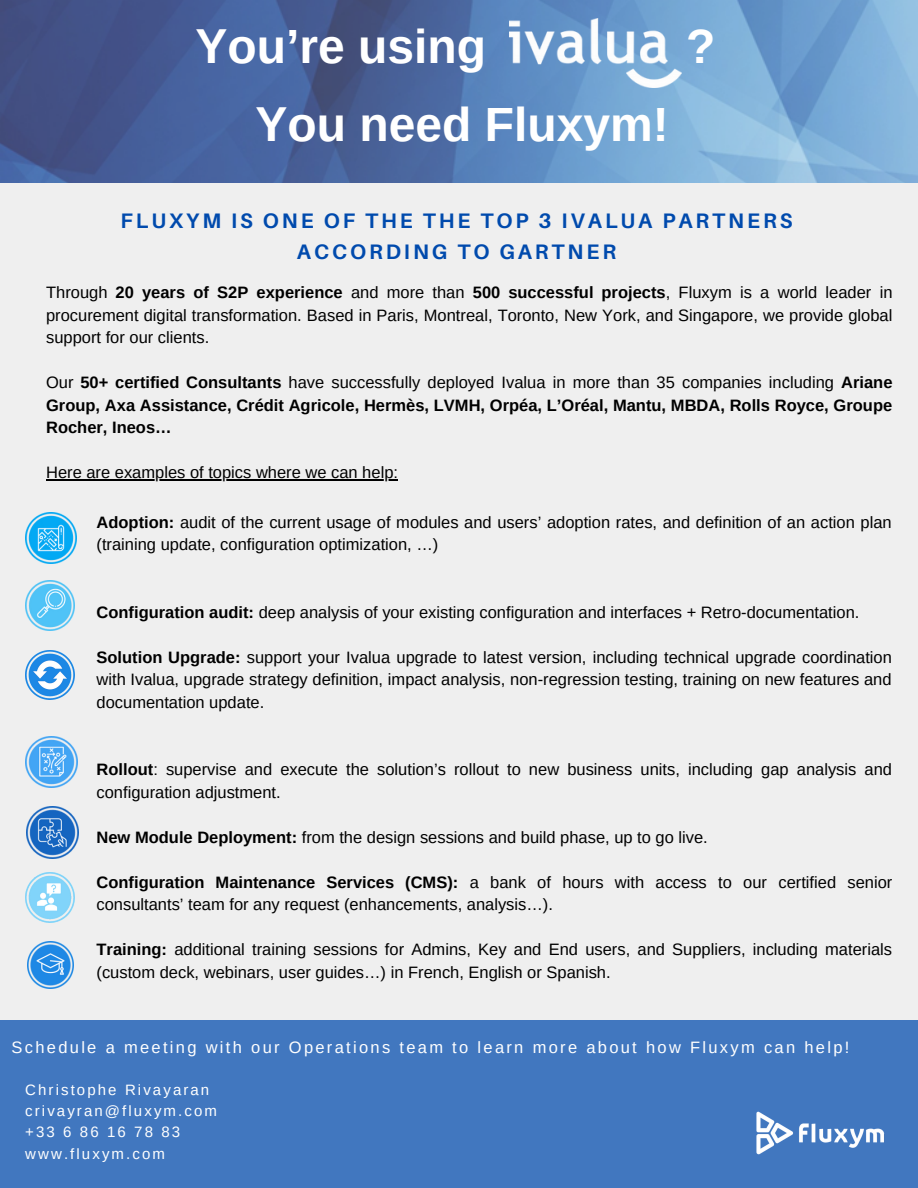
<style>
.page{position:relative;width:918px;height:1188px;background:#efefef}
.page>*{position:absolute;margin:0;border:0;box-sizing:border-box;transform-origin:0 0}
.t1{font:700 48px "Arimo";color:#fff}
.t2{font:700 21px "Aileron";letter-spacing:.14em;color:#004aad}
.t3{font:16.5px/22.5px "Arimo";color:#000}
.t4{font:700 16.5px/22.5px "Arimo";color:#000;text-align:justify}
.t5{font:16.5px "Arimo";letter-spacing:.14em;color:#fff}
.t6{font:15px "Arimo";letter-spacing:.14em;color:#fff}
.s1{font-weight:700}
.s2{font-weight:400}
</style>
<div class="page">
<img style="left:26px;top:513px;width:51px;height:50px">
<img style="left:25px;top:581px;width:50px;height:49px">
<img style="left:25px;top:650px;width:50px;height:50px">
<img style="left:26px;top:736px;width:52px;height:52px">
<img style="left:26px;top:807px;width:52px;height:51px">
<img style="left:25px;top:873px;width:50px;height:49px">
<img style="left:28px;top:942px;width:46px;height:46px">
<div style="left:0;top:1020px;width:918px;height:168px;background:#4177bf"></div>
<img style="left:756px;top:1111px;width:129px;height:44px">
<img style="left:0;top:0;width:918px;height:182px">
<img style="left:510px;top:18px;width:172px;height:70px">
<hr style="left:46px;top:479px;width:352px;height:2px;background:#000">
<p class="t1" style="left:196px;top:20px;width:292px">You’re using</p>
<p class="t1" style="left:686px;top:20px;width:31px">?</p>
<p class="t1" style="left:255px;top:97px;width:415px">You need Fluxym!</p>
<p class="t2" style="left:120px;top:207px;width:673px">FLUXYM IS ONE OF THE THE TOP 3 IVALUA PARTNERS</p>
<p class="t2" style="left:297px;top:239px;width:321px">ACCORDING TO GARTNER</p>
<p class="t3" style="left:46px;top:281px;width:848px;text-align:justify">Through <span class="s1">20 years of S2P experience</span> and more than <span class="s1">500 successful projects</span>, Fluxym is a world leader in procurement digital transformation. Based in Paris, Montreal, Toronto, New York, and Singapore, we provide global support for our clients.</p>
<p class="t4" style="left:46px;top:371px;width:848px"><span class="s2">Our</span> 50+ certified Consultants <span class="s2">have successfully deployed Ivalua in more than 35 companies including</span> Ariane Group, Axa Assistance, Crédit Agricole, Hermès, LVMH, Orpéa, L’Oréal, Mantu, MBDA, Rolls Royce, Groupe Rocher, Ineos…</p>
<p class="t3" style="left:46px;top:461px;width:353px">Here are examples of topics where we can help:</p>
<p class="t3" style="left:97px;top:511px;width:797px"><span class="s1">Adoption:</span> audit of the current usage of modules and users’ adoption rates, and definition of an action plan (training update, configuration optimization, …)</p>
<p class="t3" style="left:97px;top:601px;width:764px"><span class="s1">Configuration audit:</span> deep analysis of your existing configuration and interfaces + Retro-documentation.</p>
<p class="t3" style="left:97px;top:646px;width:797px;text-align:justify"><span class="s1">Solution Upgrade:</span> support your Ivalua upgrade to latest version, including technical upgrade coordination with Ivalua, upgrade strategy definition, impact analysis, non-regression testing, training on new features and documentation update.</p>
<p class="t3" style="left:97px;top:758px;width:797px"><span class="s1">Rollout</span>: supervise and execute the solution’s rollout to new business units, including gap analysis and configuration adjustment.</p>
<p class="t3" style="left:97px;top:826px;width:613px"><span class="s1">New Module Deployment:</span> from the design sessions and build phase, up to go live.</p>
<p class="t3" style="left:97px;top:871px;width:797px"><span class="s1">Configuration Maintenance Services (CMS):</span> a bank of hours with access to our certified senior consultants’ team for any request (enhancements, analysis…).</p>
<p class="t3" style="left:97px;top:938px;width:797px"><span class="s1">Training:</span> additional training sessions for Admins, Key and End users, and Suppliers, including materials (custom deck, webinars, user guides…) in French, English or Spanish.</p>
<p class="t5" style="left:12px;top:1038px;width:839px">Schedule a meeting with our Operations team to learn more about how Fluxym can help!</p>
<p class="t6" style="left:25px;top:1081px;width:186px">Christophe Rivayaran</p>
<p class="t6" style="left:25px;top:1102px;width:193px">crivayran@fluxym.com</p>
<p class="t6" style="left:25px;top:1124px;width:156px">+33 6 86 16 78 83</p>
<p class="t6" style="left:25px;top:1145px;width:141px">www.fluxym.com</p>
</div>
